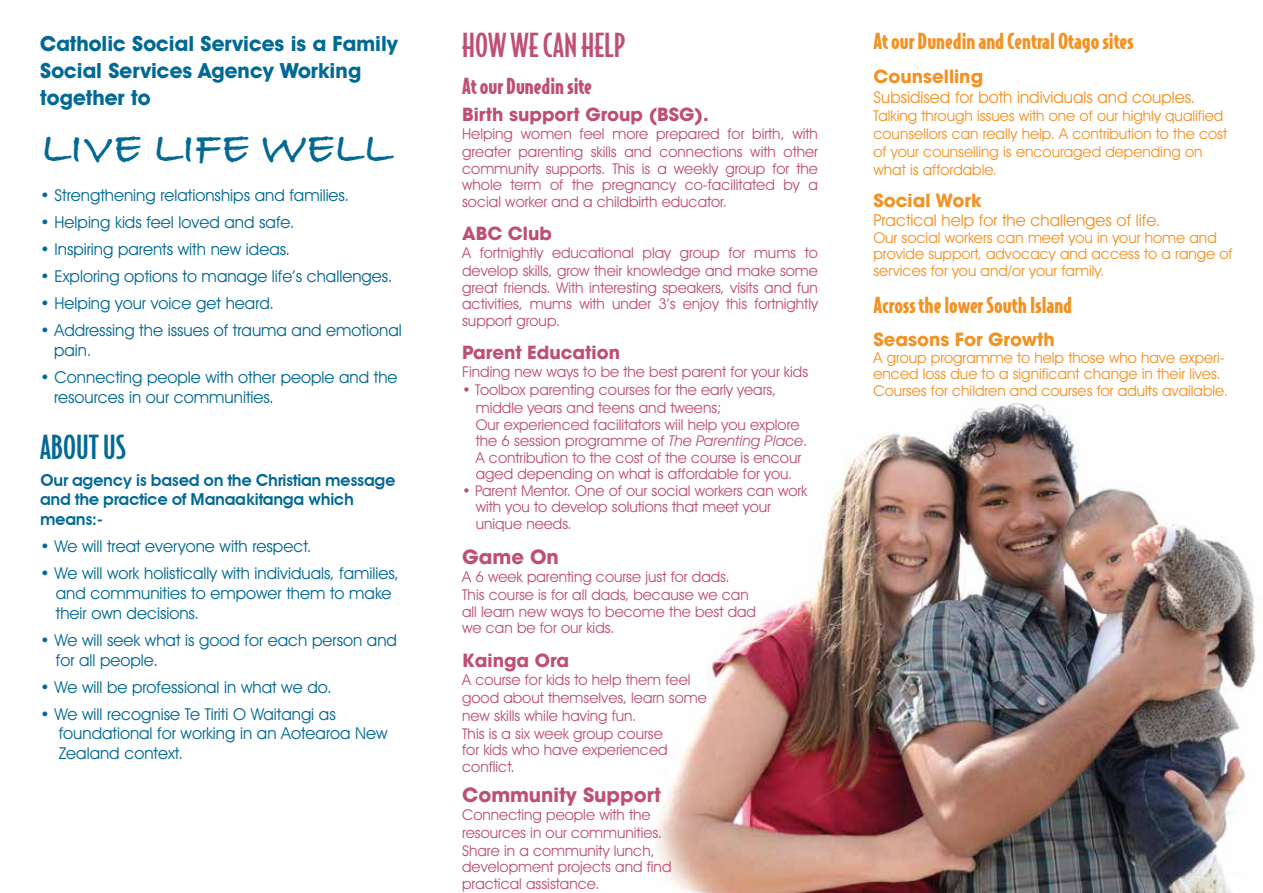
<style>
.page{position:relative;width:1263px;height:893px;background:#fff}
.page>*{position:absolute;margin:0;border:0;box-sizing:border-box;transform-origin:0 0}
.t1{font:700 45.75px "Bradley Hand ITCTT";color:#006994}
.t2{font:500 31.5px "Bodega Sans";color:#bf4f72}
.t3{font:500 31.5px "Bodega Sans";color:#006994}
.t4{font:700 21px/27px "Avant Garde IT Cby BT";color:#006994}
.t5{font:900 21px "Bodega Sans";color:#f39122}
.t6{font:900 21px "Bodega Sans";color:#bf4f72}
.t7{font:700 19.5px "Avant Garde";color:#bf4f72}
.t8{font:700 18px "Avant Garde";color:#bf4f72}
.t9{font:700 18px "Avant Garde";color:#f39122}
.t10{font:16.5px/19.8px "Avant Garde IT Cby BT";color:#006994}
.t11{font:600 16.5px/19.8px "Avant Garde";letter-spacing:-.025em;color:#006994}
.t12{font:16.5px "Avant Garde IT Cby BT";color:#f39122}
.t13{font:15px/16.5px "Avant Garde IT Cby BT";color:#bf4f72}
.t14{font:15px/16.5px "Avant Garde IT Cby BT";color:#f39122}
.s1{font-style:italic}
</style>
<div class="page">
<img style="left:656px;top:403px;width:604px;height:490px">
<h3 class="t4" style="left:40px;top:30px;width:359px">Catholic Social Services is a Family<br>Social Services Agency Working together to</h3>
<h1 class="t1" style="left:41px;top:113px;width:353px">LIVE LIFE WELL</h1>
<p class="t10" style="left:40px;top:185px;width:310px">• Strengthening relationships and families.</p>
<p class="t10" style="left:40px;top:212px;width:256px">• Helping kids feel loved and safe.</p>
<p class="t10" style="left:40px;top:239px;width:252px">• Inspiring parents with new ideas.</p>
<p class="t10" style="left:40px;top:266px;width:354px">• Exploring options to manage life’s challenges.</p>
<p class="t10" style="left:40px;top:293px;width:236px">• Helping your voice get heard.</p>
<p class="t10" style="left:54px;top:320px;width:349px;text-indent:-14px">• Addressing the issues of trauma and emotional pain.</p>
<p class="t10" style="left:54px;top:367px;width:345px;text-indent:-14px">• Connecting people with other people and the resources in our communities.</p>
<h2 class="t3" style="left:40px;top:428px;width:87px">ABOUT US</h2>
<p class="t11" style="left:40px;top:470px;width:357px">Our agency is based on the Christian message and the practice of Manaakitanga which means:-</p>
<p class="t10" style="left:40px;top:536px;width:273px">• We will treat everyone with respect.</p>
<p class="t10" style="left:56px;top:563px;width:345px;text-indent:-16px">• We will work holistically with individuals, families, and communities to empower them to make their own decisions.</p>
<p class="t10" style="left:56px;top:630px;width:343px;text-indent:-16px">• We will seek what is good for each person and for all people.</p>
<p class="t10" style="left:40px;top:677px;width:293px">• We will be professional in what we do.</p>
<p class="t10" style="left:59px;top:704px;width:330px;text-indent:-19px">• We will recognise Te Tiriti O Waitangi as foundational for working in an Aotearoa New<br>Zealand context.</p>
<h2 class="t2" style="left:462px;top:26px;width:164px">HOW WE CAN HELP</h2>
<h3 class="t6" style="left:462px;top:72px;width:131px">At our Dunedin site</h3>
<p class="t8" style="left:462px;top:103px;width:248px">Birth support Group (BSG).</p>
<p class="t13" style="left:462px;top:125px;width:357px;line-height:18px">Helping women feel more prepared for birth, with greater parenting skills and connections with other</p>
<p class="t13" style="left:462px;top:160px;width:357px;text-align:justify">community supports. This is a weekly group for the whole term of the pregnancy co-facilitated by a social worker and a childbirth educator.</p>
<p class="t8" style="left:462px;top:222px;width:91px">ABC Club</p>
<p class="t13" style="left:462px;top:244px;width:357px;line-height:18px">A fortnightly educational play group for mums to develop skills, grow their knowledge and make some</p>
<p class="t13" style="left:462px;top:279px;width:357px;text-align:justify">great friends. With interesting speakers, visits and fun activities, mums with under 3’s enjoy this fortnightly support group.</p>
<p class="t8" style="left:462px;top:341px;width:159px">Parent Education</p>
<p class="t13" style="left:462px;top:364px;width:348px">Finding new ways to be the best parent for your kids</p>
<p class="t13" style="left:476px;top:381px;width:302px;line-height:18px;text-indent:-14px">• Toolbox parenting courses for the early years, middle years and teens and tweens;</p>
<p class="t13" style="left:476px;top:416px;width:333px">Our experienced facilitators wiil help you explore the 6 session programme of <span class="s1">The Parenting Place</span>.<br>A contribution to the cost of the course is encour aged depending on what is affordable for you.</p>
<p class="t13" style="left:476px;top:482px;width:333px;text-indent:-14px">• Parent Mentor. One of our social workers can work with you to develop solutions that meet your unique needs.</p>
<h3 class="t7" style="left:462px;top:544px;width:98px">Game On</h3>
<p class="t13" style="left:462px;top:568px;width:288px;line-height:18px">A 6 week parenting course just for dads.<br>This course is for all dads, because we can</p>
<p class="t13" style="left:462px;top:603px;width:295px">all learn new ways to become the best dad we can be for our kids.</p>
<p class="t8" style="left:462px;top:649px;width:109px">Kainga Ora</p>
<p class="t13" style="left:462px;top:670px;width:246px;line-height:18px">A course for kids to help them feel good about themselves, learn some new skills while having fun.<br>This is a six week group course</p>
<p class="t13" style="left:462px;top:742px;width:207px">for kids who have experienced conflict.</p>
<h3 class="t7" style="left:462px;top:782px;width:200px">Community Support</h3>
<p class="t13" style="left:462px;top:805px;width:201px;line-height:18px">Connecting people with the resources in our communities.<br>Share in a community lunch,</p>
<p class="t13" style="left:462px;top:859px;width:211px">development projects and find practical assistance.</p>
<h3 class="t5" style="left:873px;top:27px;width:262px">At our Dunedin and Central Otago sites</h3>
<p class="t9" style="left:873px;top:64px;width:111px">Counselling</p>
<p class="t12" style="left:873px;top:87px;width:323px">Subsidised for both individuals and couples.</p>
<p class="t14" style="left:873px;top:106px;width:355px;line-height:18px">Talking through issues with one of our highly qualified counsellors can really help. A contribution to the cost of your counselling is encouraged depending on what is affordable.</p>
<p class="t9" style="left:873px;top:188px;width:110px">Social Work</p>
<p class="t12" style="left:873px;top:211px;width:288px">Practical help for the challenges of life.</p>
<p class="t14" style="left:873px;top:229px;width:361px">Our social workers can meet you in your home and provide support, advocacy and access to a range of services for you and/or your family.</p>
<h3 class="t5" style="left:873px;top:291px;width:200px">Across the lower South Island</h3>
<p class="t9" style="left:873px;top:328px;width:183px">Seasons For Growth</p>
<p class="t14" style="left:873px;top:349px;width:356px">A group programme to help those who have experi&shy;enced loss due to a significant change in their lives.<br>Courses for children and courses for adults available.</p>
</div>
